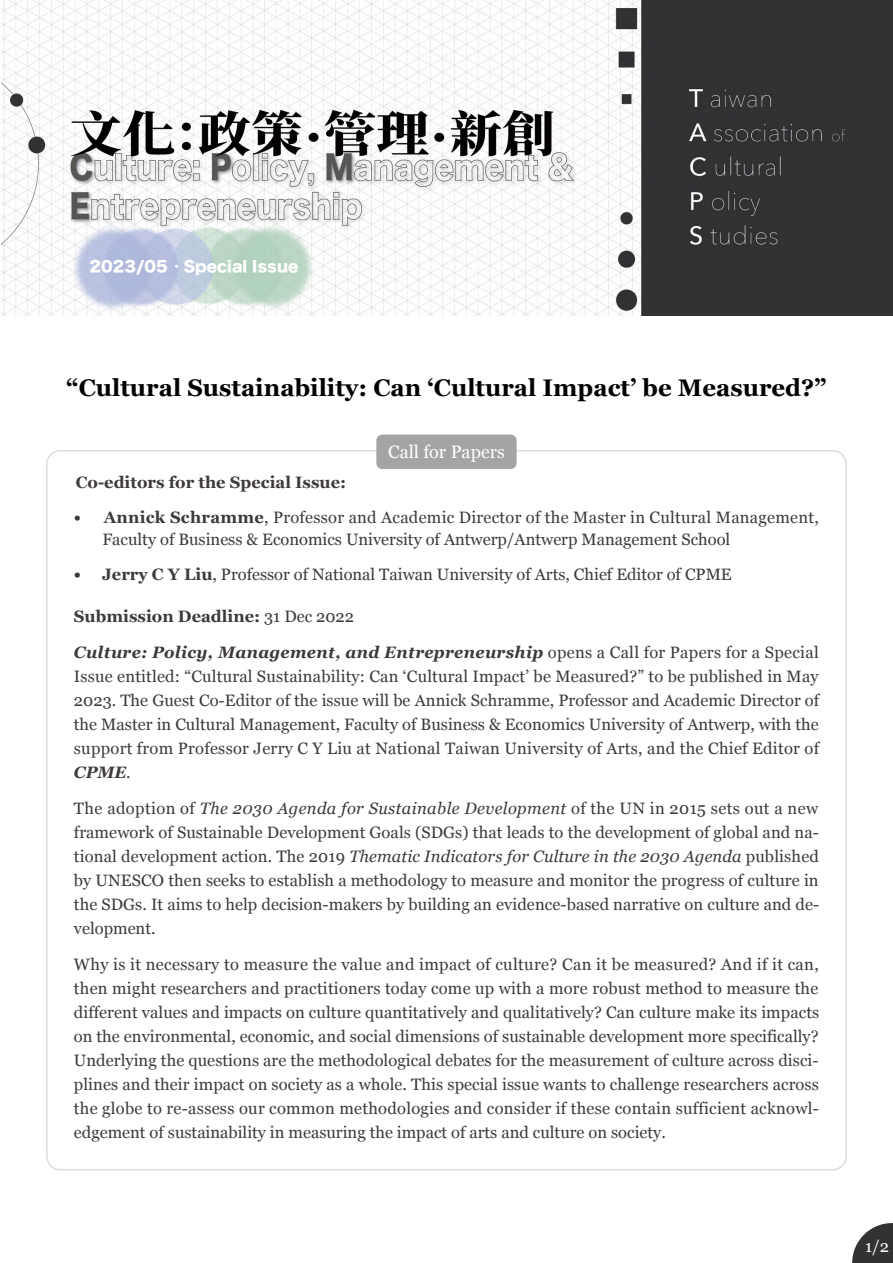
<style>
.page{position:relative;width:893px;height:1263px;background:#fff}
.page>*{position:absolute;margin:0;border:0;box-sizing:border-box;transform-origin:0 0}
.t1{font:700 24px "Georgia";color:#000}
.t2{font:18px "Georgia";color:#fff}
.t3{font:16.5px/24px "Georgia";color:#3e3a39;text-align:justify}
.t4{font:italic 700 16.5px/36px "Georgia";letter-spacing:.02em;color:#3e3a39}
.t5{font:700 16.5px "Georgia";color:#3e3a39}
.t6{font:16.5px "Georgia";color:#fff}
.t7{font:15px "Hira Kaku Std N W8";color:#fff}
.s1{font-family:"Koz Go Pr 6 N"}
.s2{font-weight:700}
.s3{font-style:normal}
.s4{font-weight:400;font-style:normal}
.s5{font-weight:700;font-style:italic}
.s6{font-style:italic}
</style>
<div class="page">
<img style="left:1px;top:0;width:892px;height:316px">
<div style="left:376px;top:435px;width:141px;height:34px;background:#a3a4a4;border-radius:6px"></div>
<svg style="left:852px;top:1223px;width:41px;height:40px"></svg>
<img style="left:62px;top:216px;width:264px;height:98px">
<p class="t7" style="left:90px;top:258px;width:210px">2023/05 <span class="s1">・</span> Special Issue</p>
<h1 class="t1" style="left:66px;top:370px;width:762px">“Cultural Sustainability: Can ‘Cultural Impact’ be Measured?”</h1>
<p class="t2" style="left:388px;top:438px;width:118px">Call for Papers</p>
<p class="t5" style="left:76px;top:470px;width:272px">Co-editors for the Special Issue:</p>
<p class="t3" style="left:102px;top:505px;width:718px;line-height:22.5px;text-indent:-28px"><span class="s2">• Annick Schramme</span>, Professor and Academic Director of the Master in Cultural Management,<br>Faculty of Business &amp; Economics University of Antwerp/Antwerp Management School</p>
<p class="t3" style="left:74px;top:562px;width:659px"><span class="s2">• Jerry C Y Liu</span>, Professor of National Taiwan University of Arts, Chief Editor of CPME</p>
<p class="t4" style="left:74px;top:597px;width:746px"><span class="s3">Submission Deadline:</span> <span class="s4">31 Dec 2022<br></span>Culture: Policy, Management, and Entrepreneurship <span class="s4">opens a Call for Papers for a Special</span></p>
<p class="t3" style="left:74px;top:664px;width:747px">Issue entitled: “Cultural Sustainability: Can ‘Cultural Impact’ be Measured?” to be published in May 2023. The Guest Co-Editor of the issue will be Annick Schramme, Professor and Academic Director of the Master in Cultural Management, Faculty of Business &amp; Economics University of Antwerp, with the support from Professor Jerry C Y Liu at National Taiwan University of Arts, and the Chief Editor of <span class="s5">CPME</span>.</p>
<p class="t3" style="left:74px;top:796px;width:747px">The adoption of <span class="s6">The 2030 Agenda for Sustainable Development</span> of the UN in 2015 sets out a new framework of Sustainable Development Goals (SDGs) that leads to the development of global and na&shy;tional development action. The 2019 <span class="s6">Thematic Indicators for Culture in the 2030 Agenda</span> published by UNESCO then seeks to establish a methodology to measure and monitor the progress of culture in the SDGs. It aims to help decision-makers by building an evidence-based narrative on culture and de&shy;velopment.</p>
<p class="t3" style="left:74px;top:952px;width:747px">Why is it necessary to measure the value and impact of culture? Can it be measured? And if it can, then might researchers and practitioners today come up with a more robust method to measure the different values and impacts on culture quantitatively and qualitatively? Can culture make its impacts on the environmental, economic, and social dimensions of sustainable development more specifically?<br>Underlying the questions are the methodological debates for the measurement of culture across disci&shy;plines and their impact on society as a whole. This special issue wants to challenge researchers across the globe to re-assess our common methodologies and consider if these contain sufficient acknowl&shy;edgement of sustainability in measuring the impact of arts and culture on society.</p>
<p class="t6" style="left:865px;top:1234px;width:26px">1/2</p>
</div>
